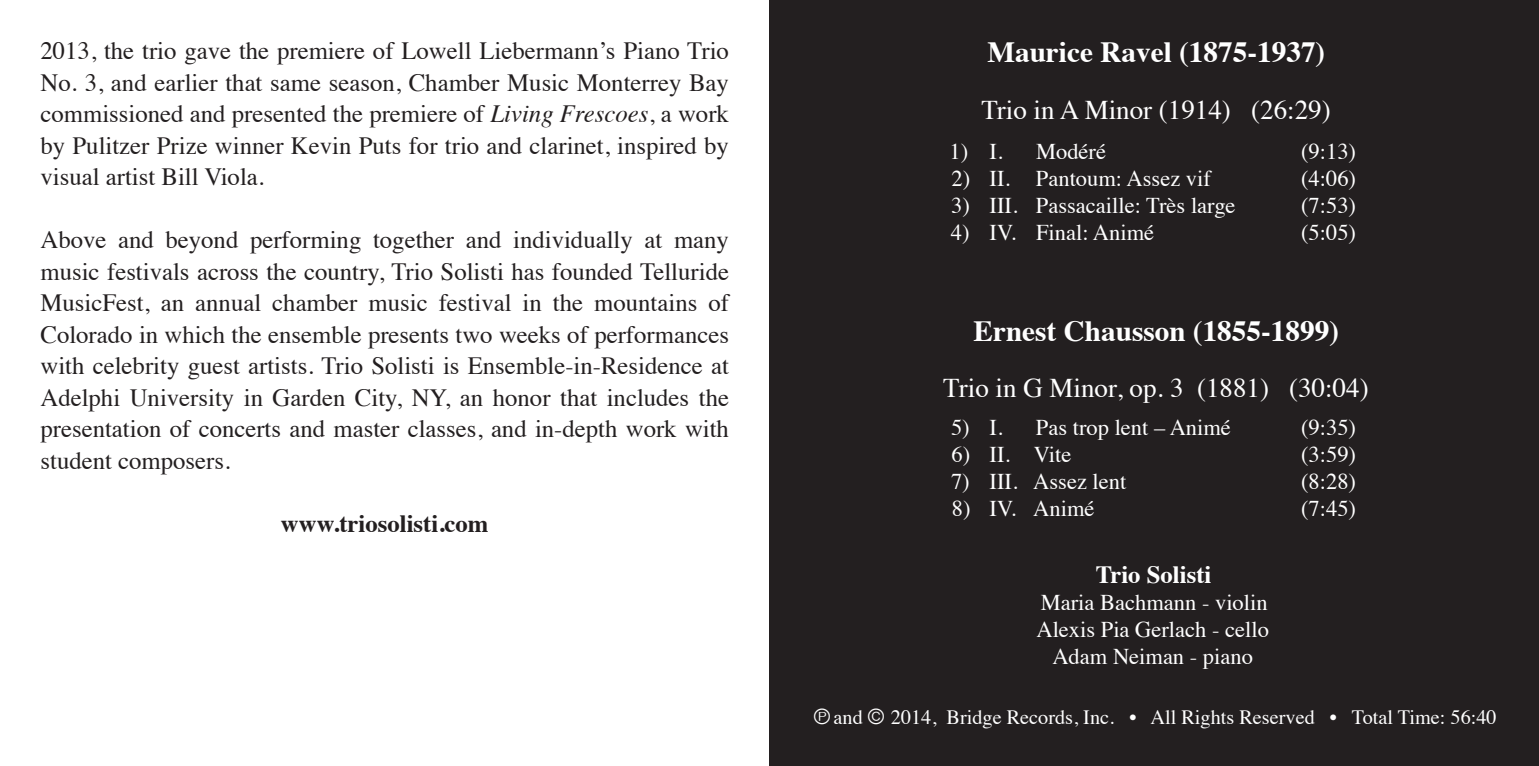
<style>
.page{position:relative;width:1539px;height:766px;background:#fff}
.page>*{position:absolute;margin:0;border:0;box-sizing:border-box;transform-origin:0 0}
.t1{font:700 29.25px "Times";color:#fff}
.t2{font:27px "Times";color:#fff}
.t3{font:24.75px/31.5px "Times";color:#231f20;text-align:justify}
.t4{font:700 24.75px "Times";color:#231f20}
.t5{font:700 24.75px "Times";color:#fff}
.t6{font:22.5px "Times";color:#fff}
.t7{font:20.25px "Times";color:#fff}
.s1{font-style:italic}
.s2{font-family:"C Dman sym font";font-weight:500}
</style>
<div class="page">
<div style="left:770px;top:0;width:769px;height:765px;background:#231f20"></div>
<p class="t3" style="left:40px;top:33px;width:690px">2013, the trio gave the premiere of Lowell Liebermann’s Piano Trio No. 3, and earlier that same season, Chamber Music Monterrey Bay commissioned and presented the premiere of <span class="s1">Living Frescoes</span>, a work by Pulitzer Prize winner Kevin Puts for trio and clarinet, inspired by visual artist Bill Viola.</p>
<p class="t3" style="left:40px;top:222px;width:690px">Above and beyond performing together and individually at many music festivals across the country, Trio Solisti has founded Telluride MusicFest, an annual chamber music festival in the mountains of Colorado in which the ensemble presents two weeks of performances with celebrity guest artists. Trio Solisti is Ensemble-in-Residence at Adelphi University in Garden City, NY, an honor that includes the presentation of concerts and master classes, and in-depth work with student composers.</p>
<p class="t4" style="left:281px;top:500px;width:209px">www.triosolisti.com</p>
<p class="t6" style="left:950px;top:130px;width:20px">1)</p>
<p class="t6" style="left:951px;top:157px;width:20px">2)</p>
<p class="t6" style="left:951px;top:184px;width:20px">3)</p>
<p class="t6" style="left:951px;top:211px;width:20px">4)</p>
<p class="t1" style="left:987px;top:25px;width:339px">Maurice Ravel (1875-1937)</p>
<p class="t2" style="left:981px;top:84px;width:351px">Trio in A Minor (1914) (26:29)</p>
<p class="t6" style="left:990px;top:130px;width:15px">I.</p>
<p class="t6" style="left:990px;top:157px;width:22px">II.</p>
<p class="t6" style="left:990px;top:184px;width:30px">III.</p>
<p class="t6" style="left:990px;top:211px;width:28px">IV.</p>
<p class="t6" style="left:1036px;top:130px;width:71px">Modéré</p>
<p class="t6" style="left:1036px;top:157px;width:177px">Pantoum: Assez vif</p>
<p class="t6" style="left:1036px;top:184px;width:201px">Passacaille: Très large</p>
<p class="t6" style="left:1036px;top:211px;width:120px">Final: Animé</p>
<p class="t6" style="left:1301px;top:130px;width:56px">(9:13)</p>
<p class="t6" style="left:1301px;top:157px;width:56px">(4:06)</p>
<p class="t6" style="left:1301px;top:184px;width:56px">(7:53)</p>
<p class="t6" style="left:1301px;top:211px;width:56px">(5:05)</p>
<p class="t1" style="left:974px;top:303px;width:367px">Ernest Chausson (1855-1899)</p>
<p class="t2" style="left:943px;top:363px;width:427px">Trio in G Minor, op. 3 (1881) (30:04)</p>
<p class="t6" style="left:951px;top:406px;width:20px">5)</p>
<p class="t6" style="left:952px;top:433px;width:20px">6)</p>
<p class="t6" style="left:951px;top:460px;width:20px">7)</p>
<p class="t6" style="left:952px;top:487px;width:20px">8)</p>
<p class="t6" style="left:990px;top:406px;width:15px">I.</p>
<p class="t6" style="left:990px;top:433px;width:22px">II.</p>
<p class="t6" style="left:990px;top:460px;width:30px">III.</p>
<p class="t6" style="left:990px;top:487px;width:28px">IV.</p>
<p class="t6" style="left:1036px;top:406px;width:197px">Pas trop lent – Animé</p>
<p class="t6" style="left:1034px;top:433px;width:39px">Vite</p>
<p class="t6" style="left:1033px;top:460px;width:95px">Assez lent</p>
<p class="t6" style="left:1033px;top:487px;width:63px">Animé</p>
<p class="t5" style="left:1096px;top:550px;width:117px">Trio Solisti</p>
<p class="t6" style="left:1041px;top:581px;width:228px">Maria Bachmann - violin</p>
<p class="t6" style="left:1036px;top:608px;width:234px">Alexis Pia Gerlach - cello</p>
<p class="t6" style="left:1052px;top:635px;width:202px">Adam Neiman - piano</p>
<p class="t6" style="left:1301px;top:406px;width:56px">(9:35)</p>
<p class="t6" style="left:1301px;top:433px;width:56px">(3:59)</p>
<p class="t6" style="left:1301px;top:460px;width:56px">(8:28)</p>
<p class="t6" style="left:1301px;top:487px;width:56px">(7:45)</p>
<p class="t7" style="left:814px;top:697px;width:685px"><span class="s2">p</span>and <span class="s2">c</span> 2014, Bridge Records, Inc. • All Rights Reserved • Total Time: 56:40</p>
</div>
